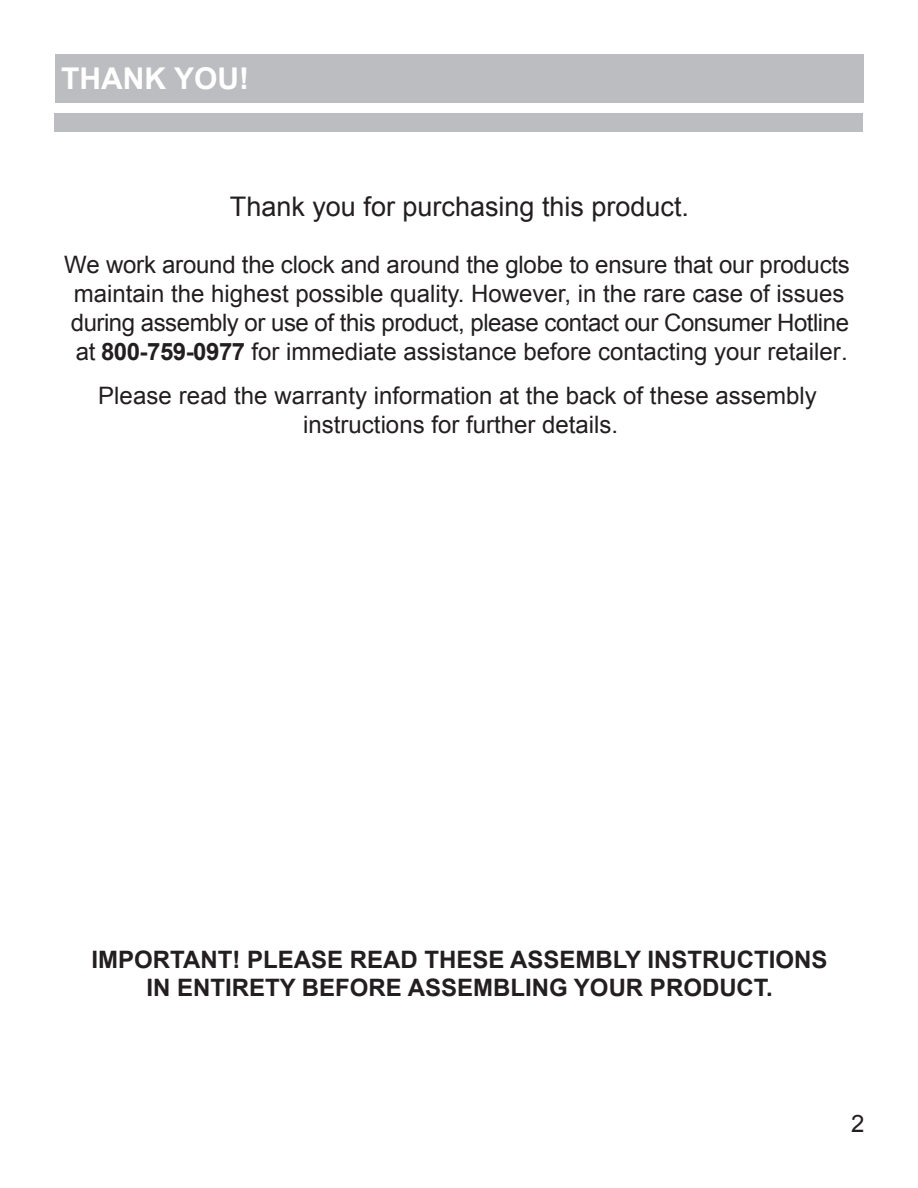
<style>
.page{position:relative;width:918px;height:1188px;background:#fff}
.page>*{position:absolute;margin:0;border:0;box-sizing:border-box;transform-origin:0 0}
.t1{font:700 30px "Arial";color:#fff}
.t2{font:27px "Arial";color:#231f20}
.t3{font:24px/28.8px "Arial";color:#231f20}
.t4{font:700 24px/28.8px "Arial";color:#231f20;text-align:center}
.s1{font-weight:700}
</style>
<div class="page">
<div style="left:55px;top:54px;width:809px;height:49px;background:#bcbdc0"></div>
<div style="left:55px;top:114px;width:808px;height:18px;background:#bcbdc0"></div>
<p class="t1" style="left:61px;top:59px;width:189px">THANK YOU!</p>
<p class="t2" style="left:230px;top:189px;width:461px">Thank you for purchasing this product.</p>
<p class="t3" style="left:64px;top:251px;width:787px">We work around the clock and around the globe to ensure that our products maintain the highest possible quality. However, in the rare case of issues during assembly or use of this product, please contact our Consumer Hotline at <span class="s1">800-759-0977</span> for immediate assistance before contacting your retailer.</p>
<p class="t3" style="left:98px;top:382px;width:720px;text-align:center">Please read the warranty information at the back of these assembly instructions for further details.</p>
<p class="t4" style="left:91px;top:945px;width:738px">IMPORTANT! PLEASE READ THESE ASSEMBLY INSTRUCTIONS<br>IN ENTIRETY BEFORE ASSEMBLING YOUR PRODUCT.</p>
<p class="t3" style="left:851px;top:1109px;width:15px">2</p>
</div>
